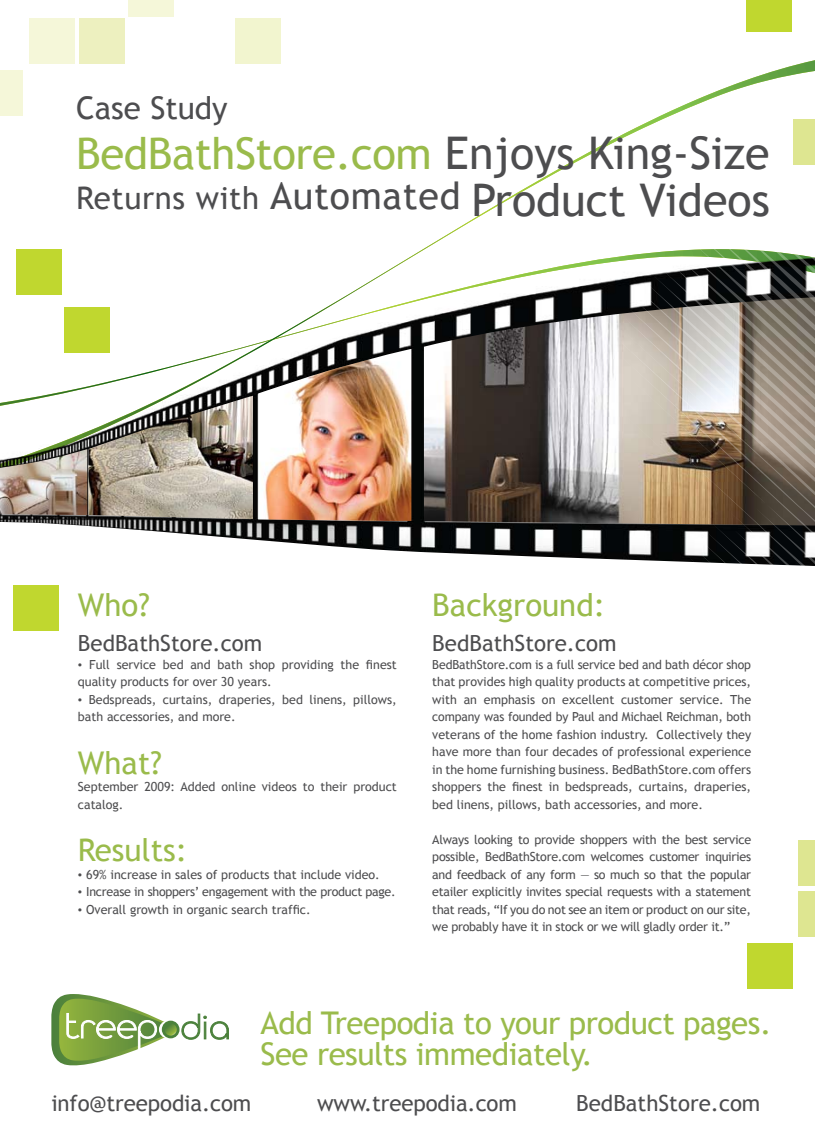
<style>
.page{position:relative;width:815px;height:1134px;background:#fff}
.page>*{position:absolute;margin:0;border:0;box-sizing:border-box;transform-origin:0 0}
.t1{font:45px "Trebuchet MS";color:#4d4d4f}
.t2{font:43.75px "Trebuchet MS";letter-spacing:-.01em;color:#9abb4b}
.t3{font:37.5px "Trebuchet MS";letter-spacing:.02em;color:#4d4d4f}
.t4{font:31.25px/31.2px "Trebuchet MS";letter-spacing:-.015em;color:#9abb4b}
.t5{font:31.25px "Trebuchet MS";letter-spacing:.01em;color:#4d4d4f}
.t6{font:22.25px "Trebuchet MS";color:#4d4d4f}
.t7{font:12.5px/17.5px "Trebuchet MS";color:#4d4d4f}
.t8{font:12.5px "Trebuchet MS";letter-spacing:-.02em;color:#4d4d4f}
.t9{font:12.5px "Garamond";color:#4d4d4f}
.s1{font-size:45px;color:#4d4d4f}
.s2{font-family:"Garamond"}
</style>
<div class="page">
<svg style="left:51px;top:994px;width:178px;height:72px"></svg>
<img style="left:0;top:250px;width:608px;height:309px">
<img style="left:258px;top:349px;width:153px;height:172px">
<img style="left:88px;top:396px;width:165px;height:123px">
<img style="left:0;top:449px;width:87px;height:66px">
<img style="left:424px;top:297px;width:184px;height:228px">
<div style="left:236px;top:18px;width:45px;height:46px;background:#f2f5cf"></div>
<div style="left:79px;top:18px;width:45px;height:46px;background:#edf0bf"></div>
<div style="left:128px;top:0;width:45px;height:17px;background:#f5f7d9"></div>
<div style="left:0;top:70px;width:22px;height:45px;background:#f5f7d9"></div>
<div style="left:29px;top:18px;width:45px;height:46px;background:#f5f7d9"></div>
<svg style="left:608px;top:31px;width:207px;height:535px"></svg>
<div style="left:798px;top:840px;width:17px;height:45px;background:#dee691"></div>
<div style="left:794px;top:120px;width:21px;height:45px;background:#dee691"></div>
<div style="left:747px;top:943px;width:45px;height:46px;background:#c0d72f"></div>
<div style="left:64px;top:307px;width:45px;height:46px;background:#c0d72f"></div>
<div style="left:799px;top:891px;width:16px;height:46px;background:#dee691"></div>
<div style="left:14px;top:586px;width:45px;height:45px;background:#c0d72f"></div>
<div style="left:16px;top:249px;width:45px;height:46px;background:#c0d72f"></div>
<div style="left:746px;top:0;width:46px;height:31px;background:#c0d72f"></div>
<h3 class="t5" style="left:76px;top:89px;width:153px">Case Study</h3>
<h2 class="t2" style="left:76px;top:128px;width:695px">BedBathStore.com <span class="s1">Enjoys King-Size</span></h2>
<h1 class="t1" style="left:471px;top:174px;width:300px">Product Videos</h1>
<h3 class="t3" style="left:270px;top:174px;width:192px">Automated</h3>
<h3 class="t5" style="left:76px;top:179px;width:185px">Returns with</h3>
<h3 class="t4" style="left:78px;top:590px;width:73px">Who?</h3>
<h3 class="t6" style="left:78px;top:630px;width:186px">BedBathStore.com</h3>
<p class="t7" style="left:89px;top:656px;width:22px">Full</p>
<p class="t7" style="left:163px;top:656px;width:22px">bed</p>
<p class="t7" style="left:190px;top:656px;width:22px">and</p>
<p class="t7" style="left:218px;top:656px;width:27px">bath</p>
<p class="t7" style="left:250px;top:656px;width:27px">shop</p>
<p class="t7" style="left:117px;top:656px;width:41px">service</p>
<p class="t9" style="left:78px;top:656px;width:6px">•</p>
<p class="t7" style="left:78px;top:673px;width:195px">quality products for over 30 years.</p>
<p class="t7" style="left:282px;top:656px;width:53px">providing</p>
<p class="t7" style="left:341px;top:656px;width:20px">the</p>
<p class="t7" style="left:366px;top:656px;width:32px">finest</p>
<p class="t7" style="left:89px;top:691px;width:69px">Bedspreads,</p>
<p class="t7" style="left:219px;top:691px;width:59px">draperies,</p>
<p class="t7" style="left:163px;top:691px;width:51px">curtains,</p>
<p class="t9" style="left:78px;top:691px;width:6px">•</p>
<p class="t7" style="left:78px;top:708px;width:159px">bath accessories, and more.</p>
<h3 class="t4" style="left:78px;top:747px;width:85px">What?</h3>
<p class="t7" style="left:282px;top:691px;width:22px">bed</p>
<p class="t7" style="left:309px;top:691px;width:39px">linens,</p>
<p class="t7" style="left:353px;top:691px;width:45px">pillows,</p>
<p class="t7" style="left:78px;top:778px;width:62px">September catalog.</p>
<h3 class="t4" style="left:78px;top:835px;width:111px">Results:</h3>
<p class="t7" style="left:78px;top:866px;width:303px"><span class="s2">•</span> 69% increase in sales of products that include video.</p>
<p class="t8" style="left:78px;top:884px;width:319px"><span class="s2">•</span> Increase in shoppers’ engagement with the product page.</p>
<p class="t7" style="left:78px;top:901px;width:234px"><span class="s2">•</span> Overall growth in organic search traffic.</p>
<p class="t7" style="left:144px;top:778px;width:73px">2009: Added</p>
<p class="t7" style="left:221px;top:778px;width:36px">online</p>
<p class="t7" style="left:262px;top:778px;width:37px">videos</p>
<p class="t7" style="left:320px;top:778px;width:29px">their</p>
<p class="t7" style="left:353px;top:778px;width:45px">product</p>
<p class="t7" style="left:303px;top:778px;width:13px">to</p>
<h3 class="t4" style="left:432px;top:590px;width:174px">Background:</h3>
<h3 class="t6" style="left:432px;top:630px;width:186px">BedBathStore.com</h3>
<p class="t7" style="left:432px;top:656px;width:320px;text-align:right">BedBathStore.com is a full service bed and bath décor shop that provides high quality products at competitive prices,<br>The</p>
<p class="t7" style="left:432px;top:691px;width:26px">with</p>
<p class="t7" style="left:432px;top:708px;width:320px">company was founded by Paul and Michael Reichman, both</p>
<p class="t7" style="left:657px;top:726px;width:96px">Collectively they</p>
<p class="t7" style="left:484px;top:691px;width:53px">emphasis</p>
<p class="t7" style="left:562px;top:691px;width:54px">excellent</p>
<p class="t7" style="left:680px;top:691px;width:46px">service.</p>
<p class="t7" style="left:621px;top:691px;width:53px">customer</p>
<p class="t7" style="left:464px;top:691px;width:15px">an</p>
<p class="t7" style="left:542px;top:691px;width:15px">on</p>
<p class="t7" style="left:432px;top:726px;width:218px">veterans of the home fashion industry.</p>
<p class="t7" style="left:432px;top:743px;width:320px">have more than four decades of professional experience</p>
<p class="t7" style="left:432px;top:761px;width:320px">in the home furnishing business. BedBathStore.com offers</p>
<p class="t7" style="left:694px;top:778px;width:59px">draperies,</p>
<p class="t7" style="left:432px;top:778px;width:272px">shoppers<br>bed linens, pillows, bath accessories, and more.</p>
<p class="t7" style="left:432px;top:831px;width:320px;text-align:justify">Always looking to provide shoppers with the best service possible, BedBathStore.com welcomes customer inquiries and feedback of any form — so much so that the popular etailer explicitly invites special requests with a statement that reads “, If you do not see an item or product on our site, we probably have it in stock or we will gladly order it “.</p>
<p class="t7" style="left:487px;top:778px;width:20px">the</p>
<p class="t7" style="left:512px;top:778px;width:32px">finest</p>
<p class="t7" style="left:565px;top:778px;width:69px">bedspreads,</p>
<p class="t7" style="left:549px;top:778px;width:12px">in</p>
<p class="t7" style="left:639px;top:778px;width:51px">curtains,</p>
<h3 class="t6" style="left:51px;top:1090px;width:201px">info@treepodia.com</h3>
<h3 class="t4" style="left:260px;top:1007px;width:513px">Add Treepodia to your product pages.<br>See results immediately.</h3>
<h3 class="t6" style="left:576px;top:1090px;width:186px">BedBathStore.com</h3>
<h3 class="t6" style="left:317px;top:1090px;width:201px">www.treepodia.com</h3>
</div>
